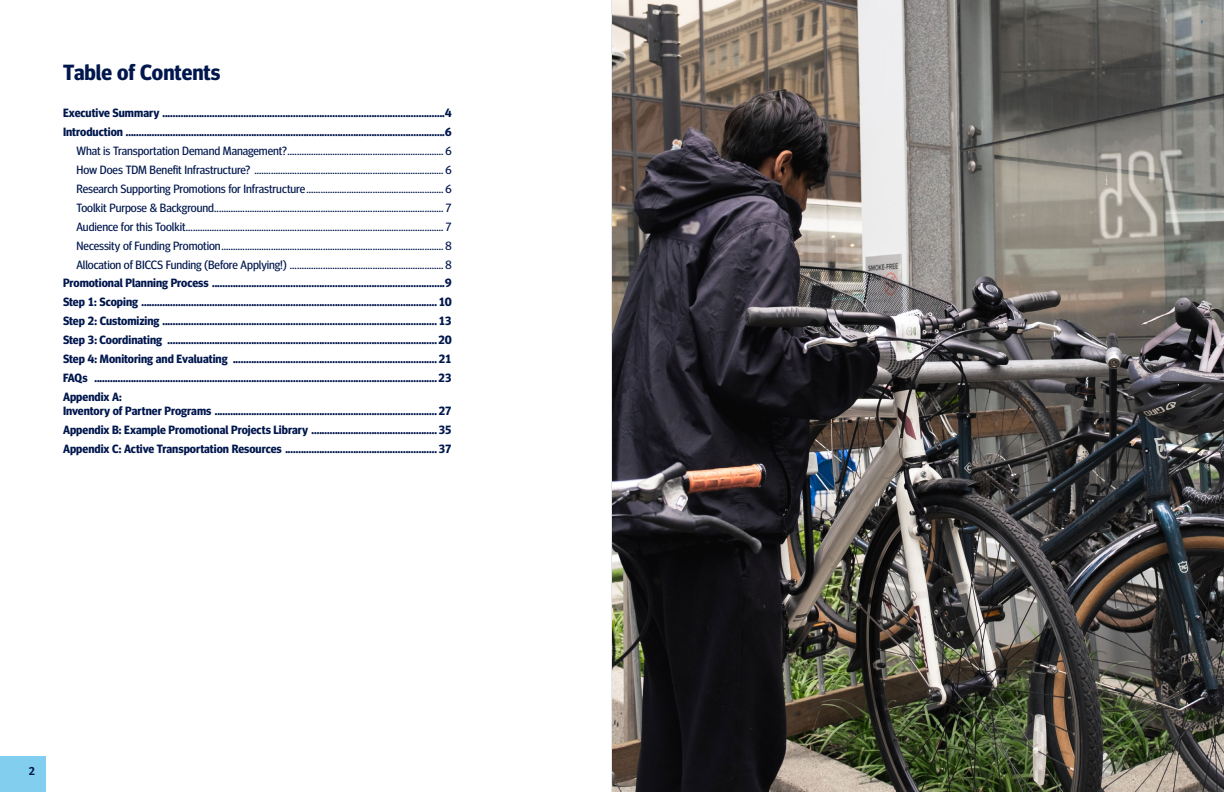
<style>
.page{position:relative;width:1224px;height:792px;background:#fff}
.page>*{position:absolute;margin:0;border:0;box-sizing:border-box;transform-origin:0 0}
.TOC_Title{font:700 22px "Meta Headline Pro";color:#00174d}
.t1{font:700 12px/14.4px "Meta Headline Pro";color:#00174d}
.t2{font:12px "Meta Headline Pro";letter-spacing:-.005em;color:#00174d}
.t3{font:700 12px "Meta Correspondence Pro";color:#00174d}
</style>
<div class="page">
<div style="left:0;top:756px;width:46px;height:36px;background:#82ceee"></div>
<img style="left:612px;top:0;width:612px;height:792px">
<p class="TOC_Title" style="left:63px;top:55px;width:159px">Table of Contents</p>
<p class="t1" style="left:63px;top:105px;width:391px">Executive Summary ............................................................................................................4</p>
<p class="t1" style="left:63px;top:124px;width:391px">Introduction ..........................................................................................................................6</p>
<p class="t2" style="left:76px;top:142px;width:377px">What is Transportation Demand Management?..................................................................6</p>
<p class="t2" style="left:76px;top:161px;width:377px">How Does TDM Benefit Infrastructure? ................................................................................6</p>
<p class="t2" style="left:76px;top:180px;width:377px">Research Supporting Promotions for Infrastructure..........................................................6</p>
<p class="t2" style="left:76px;top:199px;width:377px">Toolkit Purpose &amp; Background.................................................................................................7</p>
<p class="t2" style="left:76px;top:217px;width:377px">Audience for this Toolkit.............................................................................................................7</p>
<p class="t2" style="left:76px;top:236px;width:377px">Necessity of Funding Promotion..............................................................................................8</p>
<p class="t2" style="left:76px;top:255px;width:377px">Allocation of BICCS Funding (Before Applying!) .................................................................8</p>
<p class="t1" style="left:63px;top:275px;width:391px">Promotional Planning Process .........................................................................................9</p>
<p class="t1" style="left:63px;top:294px;width:391px">Step 1: Scoping .................................................................................................................10</p>
<p class="t1" style="left:63px;top:313px;width:390px">Step 2: Customizing .........................................................................................................13</p>
<p class="t1" style="left:63px;top:332px;width:391px">Step 3: Coordinating .......................................................................................................20</p>
<p class="t1" style="left:63px;top:351px;width:390px">Step 4: Monitoring and Evaluating ..............................................................................21</p>
<p class="t1" style="left:63px;top:370px;width:391px">FAQs ...................................................................................................................................23</p>
<p class="t1" style="left:63px;top:389px;width:391px">Appendix A:<br>Inventory of Partner Programs .....................................................................................27</p>
<p class="t1" style="left:63px;top:422px;width:390px">Appendix B: Example Promotional Projects Library ................................................35</p>
<p class="t1" style="left:63px;top:441px;width:391px">Appendix C: Active Transportation Resources ..........................................................37</p>
<p class="t3" style="left:28px;top:761px;width:8px">2</p>
</div>
